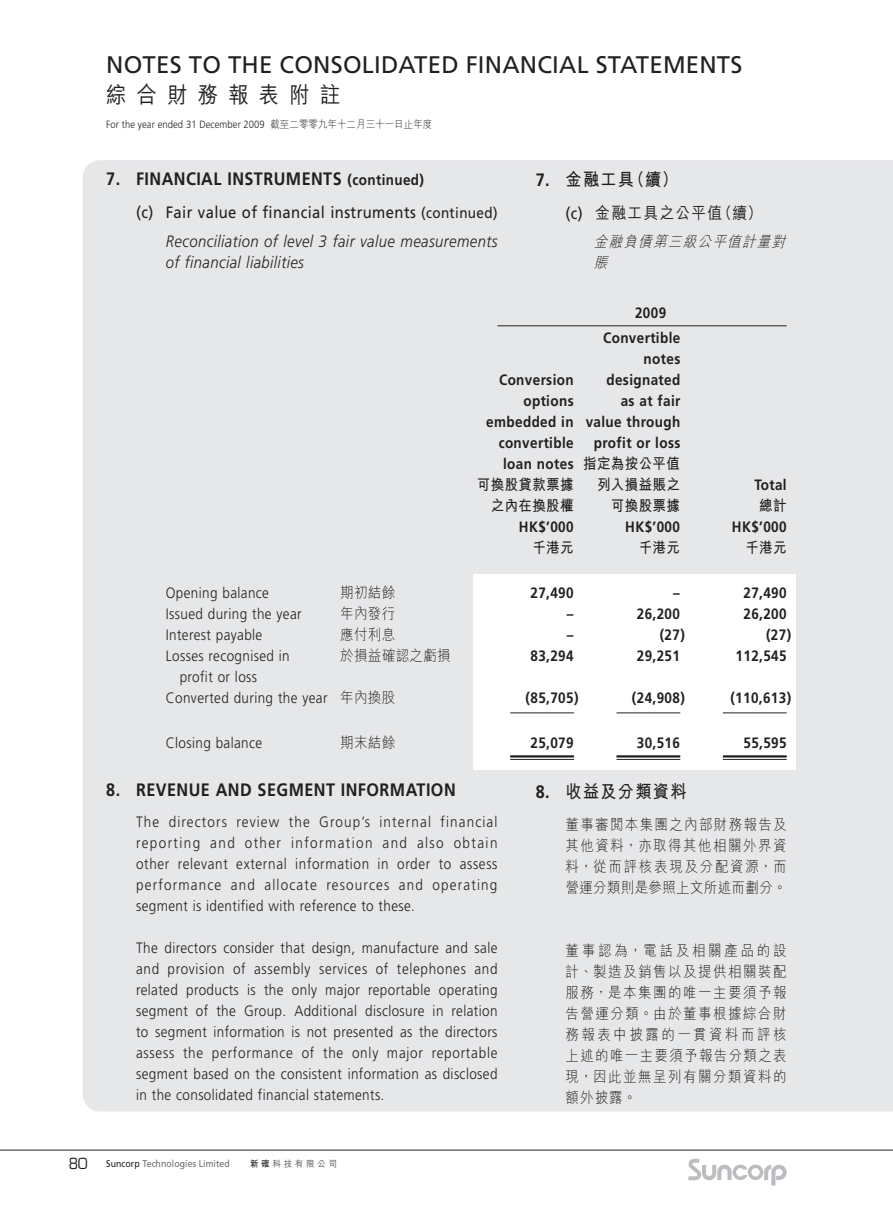
<style>
.page{position:relative;width:893px;height:1212px;background:#fff}
.page>*{position:absolute;margin:0;border:0;box-sizing:border-box;transform-origin:0 0}
.t1{font:24px "Frutiger LT Std";letter-spacing:.01em;color:#231f20}
.t2{font:22.5px "M Hei HK Medium B5 pc H";letter-spacing:.51em;color:#231f20;scale:.9 1}
.t3{font:700 18px "Frutiger LT Std";letter-spacing:.03em;color:#231f20;scale:.9 1}
.t4{font:18px "M Hei HK Bold B5 pc H";letter-spacing:.08em;color:#231f20;scale:.9 1}
.t5{font:italic 300 16.5px/29.5px "Frutiger LT Std";letter-spacing:.03em;color:#231f20;text-align:right;scale:.9 1}
.t6{font:16.5px "M Hei HK Medium B5 pc H";letter-spacing:.08em;color:#231f20;scale:.9 1}
.t7{font:300 15px/21px "Frutiger LT Std";letter-spacing:.03em;color:#231f20;text-align:justify;scale:.9 1}
.t8{font:700 15px/24.9px "Frutiger LT Std";letter-spacing:.03em;color:#231f20;scale:.9 1}
.t9{font:15px/21px "M Hei HK Light B5 pc H";letter-spacing:.1em;color:#231f20;text-align:justify;scale:.9 1}
.t10{font:15px "M Hei HK Bold B5 pc H";letter-spacing:.03em;color:#231f20;scale:.9 1}
.t11{font:italic 15px/21px "M Hei HK Light B5 pc H";color:#231f20;scale:.9 1}
.t12{font:15px "M Hei HK Light B5 pc H";letter-spacing:.03em;color:#231f20;scale:.9 1}
.t13{font:300 10.5px "Frutiger LT Std";letter-spacing:.01em;color:#231f20;scale:.9 1}
.t14{font:9.75px "Frutiger LT Std";letter-spacing:.01em;color:#6c6d70;scale:.9 1}
.t15{font:9px "M Hei HK Bold B5 pc H";letter-spacing:.31em;color:#6c6d70;scale:.95 1}
.s1{font-family:"M Hei HK Light B5 pc H";font-weight:400}
.s2{font-size:15px}
.s3{font-weight:400;font-style:normal}
.s4{font-weight:400;font-style:normal;font-size:15px}
.s5{font-family:"Frutiger LT Std";font-weight:700}
.s6{font-family:"Frutiger LT Std"}
.s7{font-family:"M Hei HK Bold B5 pc H";font-weight:400}
.s8{font-family:"Eurostile LT Std";font-size:15px;color:#231f20}
.s9{color:#231f20}
</style>
<div class="page">
<div style="left:83px;top:160px;width:810px;height:951px;background:#e6e7e9"></div>
<svg style="left:688px;top:1159px;width:99px;height:26px"></svg>
<hr style="left:0;top:1150px;width:893px;height:1px;background:#231f20">
<hr style="left:497px;top:325px;width:290px;height:1px;background:#231f20">
<div style="left:473px;top:574px;width:322px;height:195px;background:#fff"></div>
<hr style="left:510px;top:712px;width:64px;height:1px;background:#231f20">
<hr style="left:616px;top:712px;width:64px;height:1px;background:#231f20">
<hr style="left:723px;top:712px;width:64px;height:1px;background:#231f20">
<hr style="left:510px;top:755px;width:64px;height:2px;background:#231f20">
<hr style="left:510px;top:759px;width:64px;height:1px;background:#231f20">
<hr style="left:616px;top:755px;width:64px;height:2px;background:#231f20">
<hr style="left:616px;top:759px;width:64px;height:1px;background:#231f20">
<hr style="left:723px;top:755px;width:64px;height:2px;background:#231f20">
<hr style="left:723px;top:759px;width:64px;height:1px;background:#231f20">
<h1 class="t1" style="left:106px;top:51px;width:638px">NOTES TO THE CONSOLIDATED FINANCIAL STATEMENTS</h1>
<h2 class="t2" style="left:106px;top:86px;width:262px">綜合財務報表附註</h2>
<p class="t13" style="left:106px;top:118px;width:364px">For the year ended 31 December 2009 <span class="s1">截至二零零九年十二月三十一日止年度</span></p>
<p class="t3" style="left:106px;top:168px;width:355px">7. FINANCIAL INSTRUMENTS <span class="s2">(continued)</span></p>
<p class="t5" style="left:136px;top:199px;width:403px"><span class="s3">(c) Fair value of financial instruments</span> <span class="s4">(continued)<br></span>Reconciliation of level 3 fair value measurements</p>
<p class="t5" style="left:166px;top:250px;width:155px">of financial liabilities</p>
<p class="t4" style="left:536px;top:173px;width:160px"><span class="s5">7.</span> 金融工具（續）</p>
<p class="t6" style="left:566px;top:206px;width:220px"><span class="s6">(c)</span> 金融工具之公平值（續）</p>
<p class="t11" style="left:594px;top:233px;width:219px">金融負債第三級公平值計量對賬</p>
<p class="t8" style="left:603px;top:300px;width:87px;text-indent:32px">2009<br>Convertible</p>
<p class="t8" style="left:644px;top:346px;width:42px">notes</p>
<p class="t8" style="left:499px;top:367px;width:84px">Conversion</p>
<p class="t8" style="left:606px;top:367px;width:84px">designated</p>
<p class="t8" style="left:523px;top:388px;width:57px">options</p>
<p class="t8" style="left:621px;top:388px;width:68px">as at fair</p>
<p class="t8" style="left:486px;top:409px;width:217px">embedded in value through</p>
<p class="t8" style="left:499px;top:430px;width:85px">convertible</p>
<p class="t8" style="left:503px;top:432px;width:198px;line-height:21px;text-align:right">profit or loss<br>loan notes <span class="s7">指定為按公平值</span></p>
<p class="t10" style="left:477px;top:478px;width:109px">可換股貸款票據</p>
<p class="t10" style="left:597px;top:478px;width:94px">列入損益賬之</p>
<p class="t8" style="left:754px;top:472px;width:37px">Total</p>
<p class="t10" style="left:491px;top:499px;width:94px">之內在換股權</p>
<p class="t10" style="left:611px;top:499px;width:78px">可換股票據</p>
<p class="t10" style="left:759px;top:499px;width:32px">總計</p>
<p class="t8" style="left:519px;top:514px;width:62px">HK$’000</p>
<p class="t8" style="left:625px;top:514px;width:62px">HK$’000</p>
<p class="t8" style="left:732px;top:514px;width:62px">HK$’000</p>
<p class="t10" style="left:532px;top:541px;width:47px">千港元</p>
<p class="t10" style="left:639px;top:541px;width:47px">千港元</p>
<p class="t10" style="left:745px;top:541px;width:47px">千港元</p>
<p class="t7" style="left:166px;top:583px;width:116px">Opening balance</p>
<p class="t9" style="left:340px;top:583px;width:63px">期初結餘</p>
<p class="t8" style="left:530px;top:580px;width:49px">27,490</p>
<p class="t8" style="left:673px;top:580px;width:9px">–</p>
<p class="t8" style="left:743px;top:580px;width:49px">27,490</p>
<p class="t7" style="left:166px;top:604px;width:152px">Issued during the year</p>
<p class="t9" style="left:340px;top:604px;width:63px">年內發行</p>
<p class="t8" style="left:567px;top:601px;width:9px">–</p>
<p class="t8" style="left:637px;top:601px;width:49px">26,200</p>
<p class="t8" style="left:743px;top:601px;width:49px">26,200</p>
<p class="t7" style="left:166px;top:625px;width:109px">Interest payable</p>
<p class="t9" style="left:340px;top:625px;width:63px">應付利息</p>
<p class="t8" style="left:567px;top:622px;width:9px">–</p>
<p class="t8" style="left:660px;top:622px;width:29px">(27)</p>
<p class="t8" style="left:766px;top:622px;width:29px">(27)</p>
<p class="t7" style="left:166px;top:646px;width:139px">Losses recognised in</p>
<p class="t12" style="left:340px;top:649px;width:124px">於損益確認之虧損</p>
<p class="t8" style="left:530px;top:643px;width:49px">83,294</p>
<p class="t8" style="left:637px;top:643px;width:49px">29,251</p>
<p class="t8" style="left:736px;top:643px;width:58px">112,545</p>
<p class="t7" style="left:166px;top:667px;width:256px;text-indent:14px">profit or loss<br>Converted during the year <span class="s1">年內換股</span></p>
<p class="t8" style="left:526px;top:685px;width:60px">(85,705)</p>
<p class="t8" style="left:632px;top:685px;width:60px">(24,908)</p>
<p class="t8" style="left:730px;top:685px;width:69px">(110,613)</p>
<p class="t7" style="left:166px;top:733px;width:109px">Closing balance</p>
<p class="t9" style="left:340px;top:733px;width:63px">期末結餘</p>
<p class="t8" style="left:530px;top:730px;width:49px">25,079</p>
<p class="t8" style="left:637px;top:730px;width:49px">30,516</p>
<p class="t8" style="left:743px;top:730px;width:49px">55,595</p>
<p class="t3" style="left:106px;top:779px;width:390px">8. REVENUE AND SEGMENT INFORMATION</p>
<p class="t7" style="left:136px;top:813px;width:403px">The directors review the Group’s internal financial reporting and other information and also obtain other relevant external information in order to assess performance and allocate resources and operating segment is identified with reference to these.</p>
<p class="t7" style="left:136px;top:939px;width:403px">The directors consider that design, manufacture and sale and provision of assembly services of telephones and related products is the only major reportable operating segment of the Group. Additional disclosure in relation to segment information is not presented as the directors assess the performance of the only major reportable segment based on the consistent information as disclosed in the consolidated financial statements.</p>
<p class="t4" style="left:536px;top:785px;width:169px"><span class="s5">8.</span> 收益及分類資料</p>
<p class="t9" style="left:566px;top:815px;width:247px">董事審閱本集團之內部財務報告及其他資料，亦取得其他相關外界資料，從而評核表現及分配資源，而營運分類則是參照上文所述而劃分。</p>
<p class="t9" style="left:566px;top:941px;width:247px">董事認為，電話及相關產品的設計、製造及銷售以及提供相關裝配服務，是本集團的唯一主要須予報告營運分類。由於董事根據綜合財務報表中披露的一貫資料而評核上述的唯一主要須予報告分類之表現，因此並無呈列有關分類資料的額外披露。</p>
<p class="t14" style="left:69px;top:1158px;width:180px"><span class="s8">80</span> <span class="s9">Suncorp</span> Technologies Limited</p>
<p class="t15" style="left:250px;top:1160px;width:93px"><span class="s9">新確</span>科技有限公司</p>
</div>
